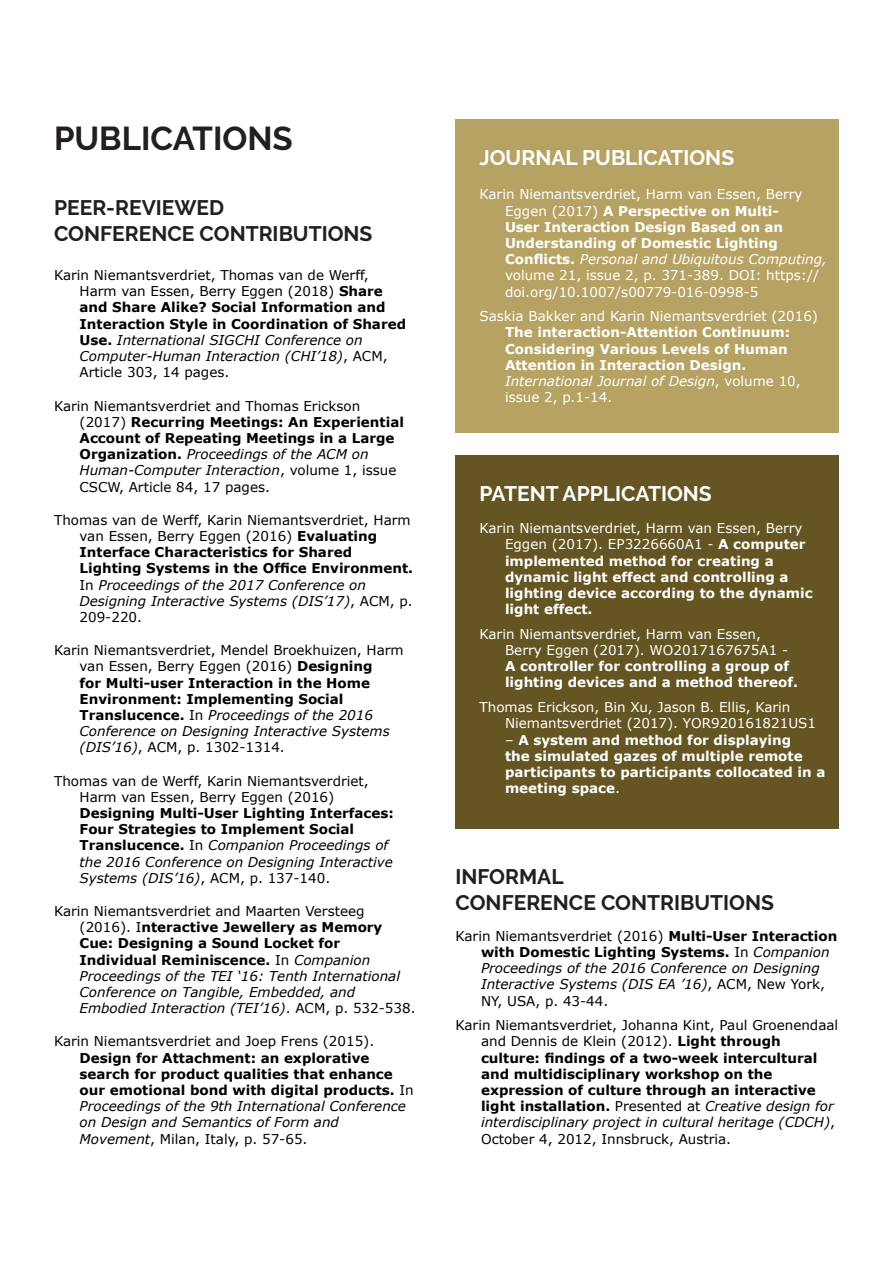
<style>
.page{position:relative;width:893px;height:1263px;background:#fff}
.page>*{position:absolute;margin:0;border:0;box-sizing:border-box;transform-origin:0 0}
.t1{font:700 33px "Raleway";color:#231f20}
.t2{font:700 21px/25.2px "Raleway";color:#231f20}
.t3{font:700 21px "Raleway";color:#fff}
.t4{font:13.5px/16.2px "Verdana";color:#000}
.t5{font:700 13.5px/16.2px "Verdana";color:#000}
.t6{font:700 13.5px/16.2px "Verdana";color:#fff}
.t7{font:italic 13.5px/16.2px "Verdana";color:#000}
.t8{font:13.5px/16.2px "Verdana";color:#fff}
.s1{font-weight:700}
.s2{font-style:italic}
.s3{font-weight:400}
.s4{font-weight:400;font-style:italic}
.s5{font-style:normal}
.s6{font-weight:700;font-style:normal}
</style>
<div class="page">
<div style="left:455px;top:119px;width:384px;height:313px;background:#b6a364"></div>
<div style="left:455px;top:455px;width:384px;height:373px;background:#645522"></div>
<h1 class="t1" style="left:54px;top:120px;width:240px">PUBLICATIONS</h1>
<h2 class="t2" style="left:54px;top:196px;width:27px">PEER</h2>
<h2 class="t2" style="left:106px;top:196px;width:22px">-REVIE</h2>
<h2 class="t2" style="left:174px;top:196px;width:36px">WED</h2>
<h2 class="t2" style="left:54px;top:221px;width:15px">CONFERENCE</h2>
<h2 class="t2" style="left:200px;top:221px;width:15px">CONTRIBUTIONS</h2>
<p class="t4" style="left:80px;top:267px;width:328px;text-indent:-26px">Karin Niemantsverdriet, Thomas van de Werff, Harm van Essen, Berry Eggen (2018) <span class="s1">Share and Share Alike? Social Information and Interaction Style in Coordination of Shared Use.</span> <span class="s2">International SIGCHI Conference on Computer-Human Interaction (CHI’18)</span>, ACM, Article 303, 14 pages.</p>
<p class="t4" style="left:80px;top:397px;width:326px;text-indent:-26px">Karin Niemantsverdriet and Thomas Erickson (2017) <span class="s1">Recurring Meetings: An Experiential Account of Repeating Meetings in a Large Organization.</span> <span class="s2">Proceedings of the ACM on Human-Computer Interaction</span>, volume 1, issue CSCW, Article 84, 17 pages.</p>
<p class="t4" style="left:80px;top:512px;width:335px;text-indent:-26px">Thomas van de Werff, Karin Niemantsverdriet, Harm van Essen, Berry Eggen (2016) <span class="s1">Evaluating Interface Characteristics for Shared Lighting Systems in the Office Environment.<br></span>In <span class="s2">Proceedings of the 2017 Conference on Designing Interactive Systems (DIS’17)</span>, ACM, p.<br>209-220.</p>
<p class="t4" style="left:80px;top:642px;width:326px;text-indent:-26px">Karin Niemantsverdriet, Mendel Broekhuizen, Harm van Essen, Berry Eggen (2016) <span class="s1">Designing<br>for Multi-user Interaction in the Home Environment: Implementing Social Translucence.</span> In <span class="s2">Proceedings of the 2016<br>Conference on Designing Interactive Systems (DIS’16)</span>, ACM, p. 1302-1314.</p>
<p class="t4" style="left:80px;top:772px;width:291px;text-indent:-26px">Thomas van de Werff, Karin Niemantsverdriet,<br>Harm van Essen, Berry Eggen (2016)</p>
<p class="t5" style="left:80px;top:805px;width:316px">Designing Multi-User Lighting Interfaces:<br>Four Strategies to Implement Social Translucence. <span class="s3">In</span> <span class="s4">Companion Proceedings of the 2016 Conference on Designing Interactive Systems (DIS’16)</span><span class="s3">, ACM, p. 137-140.</span></p>
<p class="t7" style="left:80px;top:903px;width:338px;text-indent:-26px"><span class="s5">Karin Niemantsverdriet and Maarten Versteeg (2016). I</span><span class="s6">nteractive Jewellery as Memory Cue: Designing a Sound Locket for Individual Reminiscence.</span> <span class="s5">In</span> Companion Proceedings of the TEI ‘16: Tenth International Conference on Tangible, Embedded, and Embodied Interaction (TEI’16)<span class="s5">. ACM, p. 532-538.</span></p>
<p class="t4" style="left:54px;top:1033px;width:322px">Karin Niemantsverdriet and Joep Frens (2015).</p>
<p class="t5" style="left:80px;top:1049px;width:336px">Design for Attachment: an explorative search for product qualities that enhance our emotional bond with digital products. <span class="s3">In </span><span class="s4">Proceedings of the 9th International Conference on Design and Semantics of Form and Movement</span><span class="s3">, Milan, Italy, p. 57-65.</span></p>
<h2 class="t3" style="left:479px;top:145px;width:26px">JOURNAL</h2>
<h2 class="t3" style="left:582px;top:145px;width:27px">PUBLICATIONS</h2>
<p class="t8" style="left:505px;top:186px;width:324px;text-indent:-26px">Karin Niemantsverdriet, Harm van Essen, Berry Eggen (2017) <span class="s1">A Perspective on Multi-<br>User Interaction Design Based on an Understanding of Domestic Lighting Conflicts.</span> <span class="s2">Personal and Ubiquitous Computing, </span>volume 21, issue 2, p. 371-389. DOI: https:// doi.org/10.1007/s00779-016-0998-5</p>
<p class="t8" style="left:479px;top:308px;width:340px">Saskia Bakker and Karin Niemantsverdriet (2016)</p>
<p class="t6" style="left:505px;top:324px;width:297px">The interaction-Attention Continuum:<br>Considering Various Levels of Human Attention in Interaction Design.<br><span class="s4">International Journal of Design</span><span class="s3">, volume 10, issue 2, p.1-14.</span></p>
<h2 class="t3" style="left:479px;top:481px;width:234px">PATENT APPLICATIONS</h2>
<p class="t6" style="left:505px;top:520px;width:309px;text-indent:-26px"><span class="s3">Karin Niemantsverdriet, Harm van Essen, Berry Eggen (2017). EP3226660A1 -</span> A computer implemented method for creating a dynamic light effect and controlling a lighting device according to the dynamic light effect.</p>
<p class="t8" style="left:505px;top:626px;width:285px;text-indent:-26px">Karin Niemantsverdriet, Harm van Essen,<br>Berry Eggen (2017). WO2017167675A1 -</p>
<p class="t6" style="left:505px;top:658px;width:294px">A controller for controlling a group of lighting devices and a method thereof.</p>
<p class="t8" style="left:505px;top:699px;width:313px;text-indent:-26px">Thomas Erickson, Bin Xu, Jason B. Ellis, Karin<br>Niemantsverdriet (2017). YOR920161821US1</p>
<p class="t6" style="left:505px;top:731px;width:322px"><span class="s3">–</span> A system and method for displaying<br>the simulated gazes of multiple remote participants to participants collocated in a meeting space<span class="s3">.</span></p>
<h2 class="t2" style="left:455px;top:864px;width:110px">INFORMAL<br>CONFERENCE</h2>
<h2 class="t2" style="left:601px;top:890px;width:15px">CONTRIBUTIONS</h2>
<p class="t7" style="left:481px;top:927px;width:358px;text-indent:-26px"><span class="s5">Karin Niemantsverdriet (2016)</span> <span class="s6">Multi-User Interaction with Domestic Lighting Systems.</span> <span class="s5">In</span> Companion Proceedings of the 2016 Conference on Designing Interactive Systems (DIS EA ’16)<span class="s5">, ACM, New York, NY, USA, p. 43-44.</span></p>
<p class="t5" style="left:481px;top:1017px;width:359px;text-indent:-26px"><span class="s3">Karin Niemantsverdriet, Johanna Kint, Paul Groenendaal and Dennis de Klein (2012).</span> Light through culture: findings of a two-week intercultural and multidisciplinary workshop on the expression of culture through an interactive light installation. <span class="s3">Presented at</span> <span class="s4">Creative design for interdisciplinary project in cultural heritage (CDCH)</span><span class="s3">, October 4, 2012, Innsbruck, Austria.</span></p>
</div>
